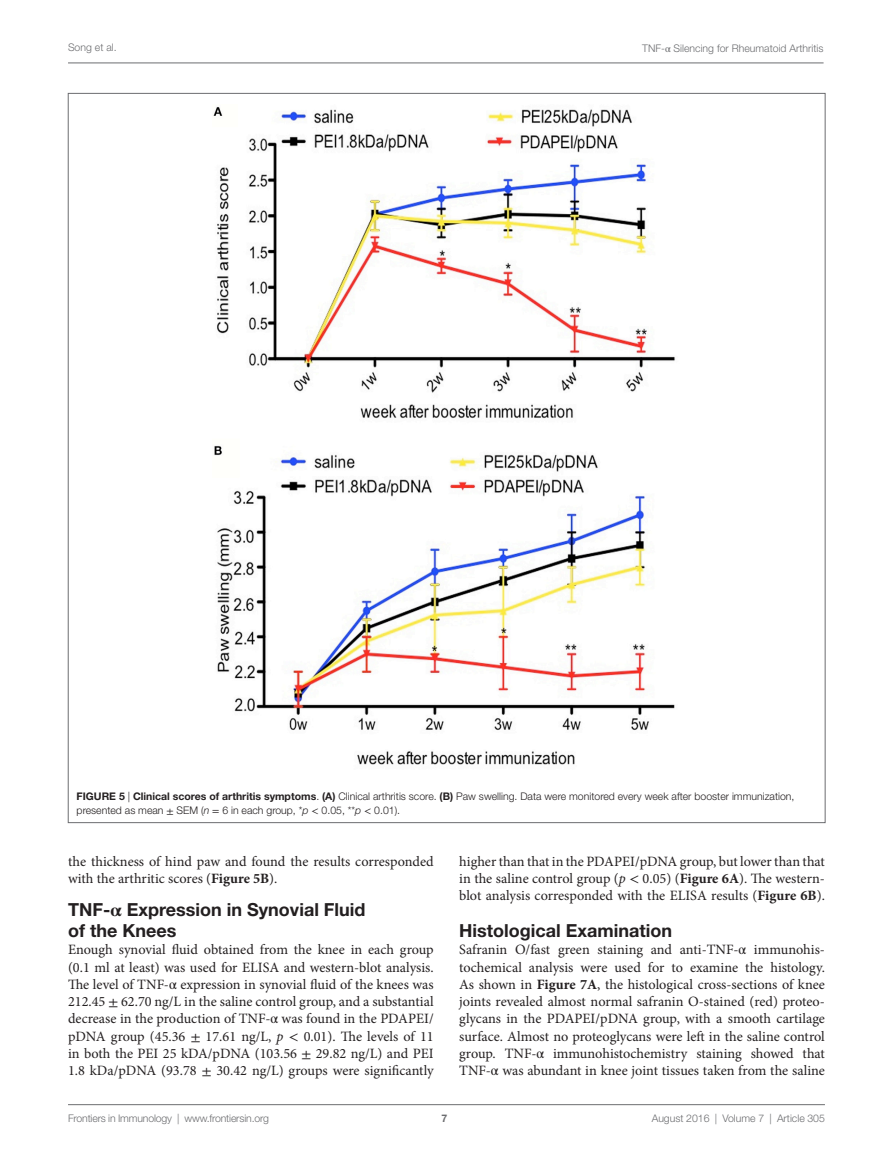
<style>
.page{position:relative;width:893px;height:1170px;background:#fff}
.page>*{position:absolute;margin:0;border:0;box-sizing:border-box;transform-origin:0 0}
.t1{font:700 18px/21px "Helvetica Neue LT Std";color:#231f20}
.t2{font:14.25px/17.2px "Minion Pro";color:#231f20;text-align:justify}
.t3{font:300 10.5px/14.2px "Helvetica Neue LT Std";color:#231f20}
.t4{font:300 10.5px "Helvetica Neue LT Std";color:#6c6d70}
.t5{font:700 10.5px "Helvetica Neue LT Std";color:#6c6d70}
.s1{font-family:"STIX General";font-weight:400}
.s2{font-weight:700}
.s3{font-style:italic}
.s4{font-family:"STIX General"}
</style>
<div class="page">
<img style="left:213px;top:107px;width:462px;height:658px">
<hr style="left:68px;top:1104px;width:757px;height:1px;background:#6c6d70">
<hr style="left:68px;top:63px;width:755px;height:1px;background:#6c6d70">
<p class="t4" style="left:68px;top:41px;width:50px">Song et al.</p>
<p class="t4" style="left:642px;top:42px;width:183px">TNF-<span class="s1">α</span> Silencing for Rheumatoid Arthritis</p>
<p class="t3" style="left:77px;top:788px;width:719px"><span class="s2">FIG URE 5</span> | <span class="s2">Clinical scores of arthritis symptoms</span>. <span class="s2">(A)</span> Clinical arthritis score. <span class="s2">(B)</span> Paw swelling. Data were monitored every week after booster immunization, presented as mean <span class="s1">±</span> SEM (<span class="s3">n</span> <span class="s1">=</span> 6 in each group, *<span class="s3">p</span> <span class="s1">&lt;</span> 0.05, **<span class="s3">p</span> <span class="s1">&lt;</span> 0.01).</p>
<p class="t2" style="left:68px;top:852px;width:367px">the thickness of hind paw and found the results corresponded with the arthritic scores (<span class="s2">Figure 5B</span>).</p>
<p class="t1" style="left:68px;top:898px;width:299px">TNF-<span class="s4">α</span> Expression in Synovial Fluid of the Knees</p>
<p class="t2" style="left:68px;top:941px;width:367px">Enough synovial fluid obtained from the knee in each group (0.1 ml at least) was used for ELISA and western-blot analysis.<br>The level of TNF-<span class="s4">α</span> expression in synovial fluid of the knees was 212.45 <span class="s4">±</span> 62.70 ng/L in the saline control group, and a substantial decrease in the production of TNF-<span class="s4">α</span> was found in the PDAPEI/ pDNA group (45.36 <span class="s4">±</span> 17.61 ng/L, <span class="s3">p</span> <span class="s4">&lt;</span> 0.01). The levels of 11 in both the PEI 25 kDA/pDNA (103.56 <span class="s4">±</span> 29.82 ng/L) and PEI 1.8 kDa/pDNA (93.78 <span class="s4">±</span> 30.42 ng/L) groups were significantly</p>
<p class="t2" style="left:459px;top:852px;width:367px">higher than that in the PDAPEI/pDNA group, but lower than that in the saline control group (<span class="s3">p</span> <span class="s4">&lt;</span> 0.05) (<span class="s2">Figure 6A</span>). The western&shy;blot analysis corresponded with the ELISA results (<span class="s2">Figure 6B</span>).</p>
<p class="t1" style="left:459px;top:919px;width:214px">Histological Examination</p>
<p class="t2" style="left:459px;top:941px;width:367px">Safranin O/fast green staining and anti-TNF-<span class="s4">α</span> immunohis&shy;tochemical analysis were used for to examine the histology.<br>As shown in <span class="s2">Figure 7A</span>, the histological cross-sections of knee joints revealed almost normal safranin O-stained (red) proteo&shy;glycans in the PDAPEI/pDNA group, with a smooth cartilage surface. Almost no proteoglycans were left in the saline control group. TNF-<span class="s4">α</span> immunohistochemistry staining showed that TNF-<span class="s4">α</span> was abundant in knee joint tissues taken from the saline</p>
<p class="t4" style="left:68px;top:1111px;width:203px">Frontiers in Immunology | www.frontiersin.org</p>
<p class="t4" style="left:652px;top:1111px;width:175px">August 2016 | Volume 7 | Article 305</p>
<p class="t5" style="left:441px;top:1111px;width:7px">7</p>
</div>
